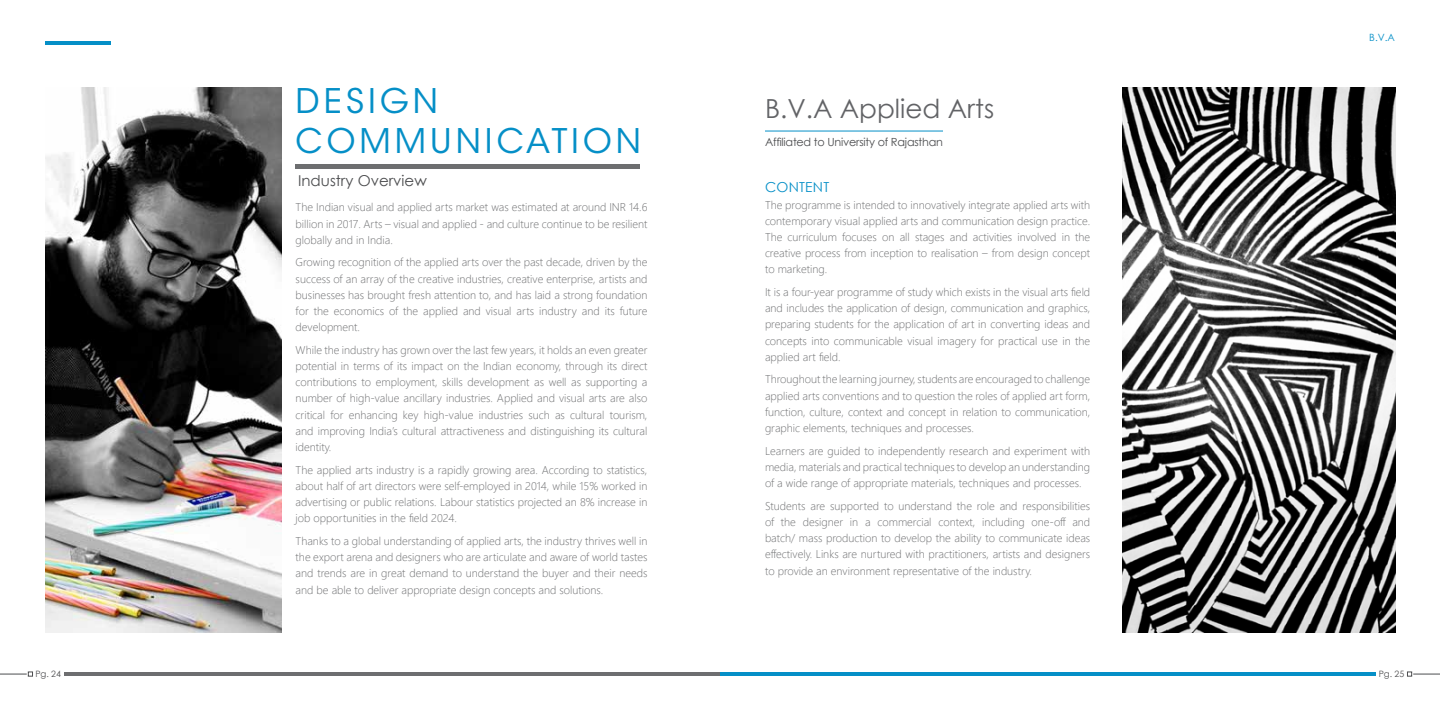
<style>
.page{position:relative;width:1440px;height:720px;background:#fff}
.page>*{position:absolute;margin:0;border:0;box-sizing:border-box;transform-origin:0 0}
.t1{font:33.75px/40.5px "ITC Avant Garde Std";letter-spacing:.12em;color:#058fc7}
.t2{font:26.25px "Century Gothic";color:#626366}
.t3{font:15px "Century Gothic";color:#4c4d4f}
.t4{font:13.75px "Century Gothic";letter-spacing:.02em;color:#058fc7}
.t5{font:300 11.25px/16.2px "Segoe UI";color:#6d6e70;text-align:justify}
.t6{font:11.12px "Century Gothic";letter-spacing:-.02em;color:#4c4d4f}
.t7{font:10px "Century Gothic";color:#058fc7}
.t8{font:8.75px "Century Gothic";color:#4d4d4f}
</style>
<div class="page">
<svg style="left:0;top:672px;width:33px;height:4px"></svg>
<svg style="left:1407px;top:672px;width:33px;height:4px"></svg>
<hr style="left:64px;top:672px;width:656px;height:4px;background:#6d6e70">
<hr style="left:720px;top:672px;width:656px;height:4px;background:#058fc7">
<hr style="left:45px;top:41px;width:65px;height:4px;background:#058fc7">
<hr style="left:296px;top:165px;width:344px;height:4px;background:#6d6e70">
<img style="left:46px;top:88px;width:235px;height:544px">
<img style="left:1122px;top:88px;width:274px;height:544px">
<hr style="left:765px;top:131px;width:178px;height:1px;background:#058fc7">
<h1 class="t1" style="left:296px;top:81px;width:347px">DESIGN<br>COMMUNICATION</h1>
<h3 class="t3" style="left:298px;top:170px;width:130px">Industry Overview</h3>
<p class="t5" style="left:296px;top:199px;width:353px">The Indian visual and applied arts market was estimated at around INR 14.6 billion in 2017. Arts – visual and applied - and culture continue to be resilient globally and in India.</p>
<p class="t5" style="left:296px;top:254px;width:353px">Growing recognition of the applied arts over the past decade, driven by the success of an array of the creative industries, creative enterprise, artists and businesses has brought fresh attention to, and has laid a strong foundation for the economics of the applied and visual arts industry and its future development.</p>
<p class="t5" style="left:296px;top:341px;width:353px">While the industry has grown over the last few years, it holds an even greater potential in terms of its impact on the Indian economy, through its direct contributions to employment, skills development as well as supporting a number of high-value ancillary industries. Applied and visual arts are also critical for enhancing key high-value industries such as cultural tourism, and improving India’s cultural attractiveness and distinguishing its cultural identity.</p>
<p class="t5" style="left:296px;top:461px;width:353px">The applied arts industry is a rapidly growing area. According to statistics, about half of art directors were self-employed in 2014, while 15% worked in advertising or public relations. Labour statistics projected an 8% increase in job opportunities in the field 2024.</p>
<p class="t5" style="left:296px;top:532px;width:353px">Thanks to a global understanding of applied arts, the industry thrives well in the export arena and designers who are articulate and aware of world tastes and trends are in great demand to understand the buyer and their needs and be able to deliver appropriate design concepts and solutions.</p>
<h2 class="t2" style="left:765px;top:90px;width:231px">B.V.A Applied Arts</h2>
<p class="t6" style="left:765px;top:135px;width:179px">Affiliated to University of Rajasthan</p>
<p class="t4" style="left:765px;top:177px;width:66px">CONTENT</p>
<p class="t5" style="left:765px;top:196px;width:327px">The programme is intended to innovatively integrate applied arts with contemporary visual applied arts and communication design practice.<br>The curriculum focuses on all stages and activities involved in the creative process from inception to realisation – from design concept to marketing.</p>
<p class="t5" style="left:765px;top:283px;width:327px">It is a four-year programme of study which exists in the visual arts field and includes the application of design, communication and graphics, preparing students for the application of art in converting ideas and concepts into communicable visual imagery for practical use in the applied art field.</p>
<p class="t5" style="left:765px;top:371px;width:327px">Throughout the learning journey, students are encouraged to challenge applied arts conventions and to question the roles of applied art form, function, culture, context and concept in relation to communication, graphic elements, techniques and processes.</p>
<p class="t5" style="left:765px;top:442px;width:327px">Learners are guided to independently research and experiment with media, materials and practical techniques to develop an understanding of a wide range of appropriate materials, techniques and processes.</p>
<p class="t5" style="left:765px;top:497px;width:327px">Students are supported to understand the role and responsibilities of the designer in a commercial context, including one-off and batch/ mass production to develop the ability to communicate ideas effectively. Links are nurtured with practitioners, artists and designers to provide an environment representative of the industry.</p>
<p class="t7" style="left:1369px;top:31px;width:27px">B.V.A</p>
<p class="t8" style="left:35px;top:667px;width:27px">Pg. 24</p>
<p class="t8" style="left:1379px;top:667px;width:27px">Pg. 25</p>
</div>
